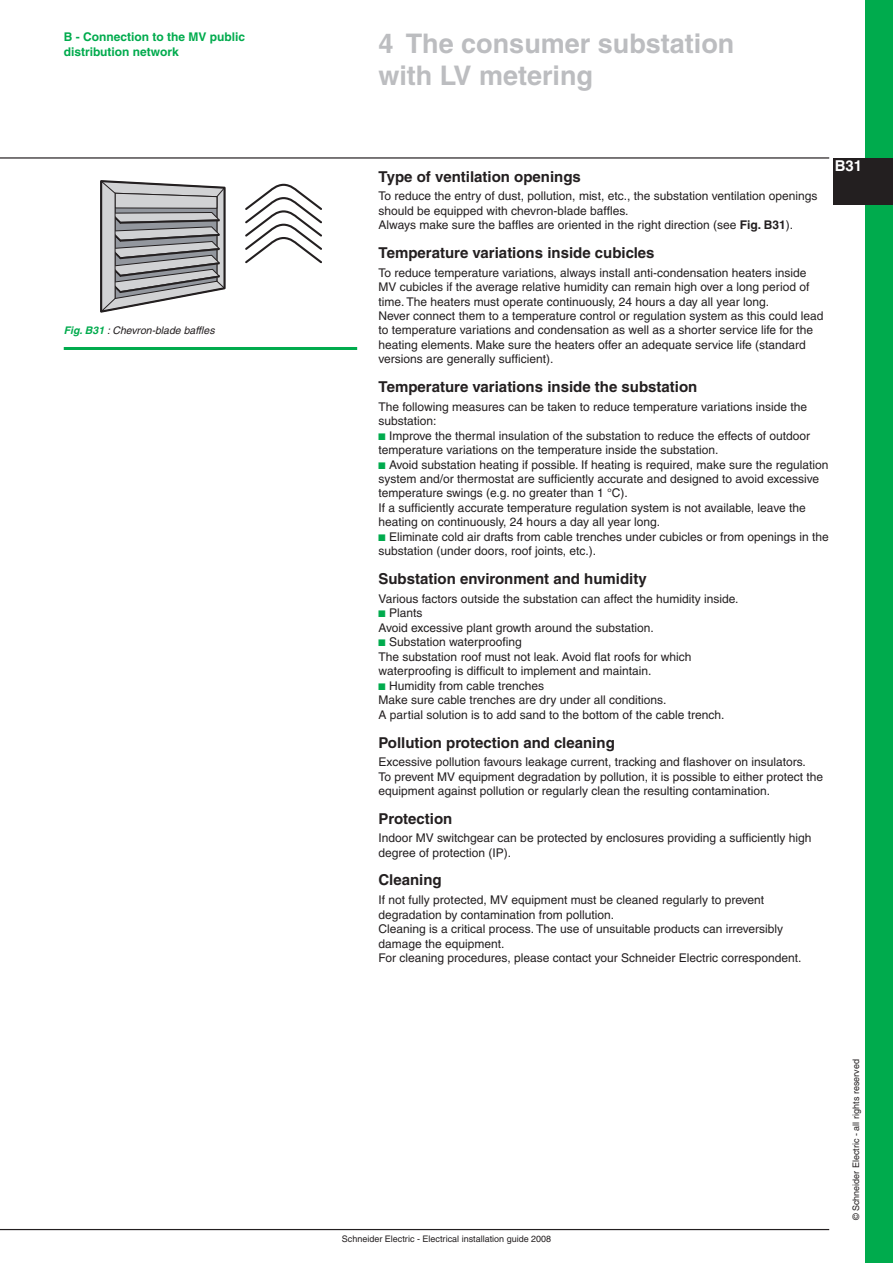
<style>
.page{position:relative;width:893px;height:1263px;background:#fff}
.page>*{position:absolute;margin:0;border:0;box-sizing:border-box;transform-origin:0 0}
.t1{font:700 27px/32.4px "Helvetica";color:#bcbdc0}
.t2{font:700 15px "Helvetica";color:#231f20}
.t3{font:700 15px "Helvetica";color:#fff}
.t4{font:12px/14.4px "Helvetica";color:#231f20}
.t5{font:700 12px/14.4px "Helvetica";color:#00ab4d}
.t6{font:italic 10.5px "Helvetica";color:#231f20}
.t7{font:9px "Helvetica";color:#231f20}
.s1{font-weight:700;color:#00ab4d}
.s2{font-weight:700}
.s3{font-family:"Graph Sch";color:#00ab4d}
</style>
<div class="page">
<hr style="left:0;top:1229px;width:829px;height:1px;background:#231f20">
<hr style="left:0;top:157px;width:829px;height:2px;background:#231f20">
<div style="left:865px;top:203px;width:28px;height:1060px;background:#00ab4d"></div>
<div style="left:865px;top:0;width:28px;height:158px;background:#00ab4d"></div>
<div style="left:833px;top:159px;width:60px;height:46px;background:#231f20"></div>
<hr style="left:64px;top:347px;width:293px;height:3px;background:#00ab4d">
<svg style="left:100px;top:180px;width:126px;height:133px"></svg>
<svg style="left:245px;top:183px;width:77px;height:81px"></svg>
<p class="t5" style="left:64px;top:30px;width:183px">B - Connection to the MV public distribution network</p>
<p class="t6" style="left:64px;top:324px;width:152px"><span class="s1">Fig. B31</span> : Chevron-blade baffles</p>
<h1 class="t1" style="left:378px;top:27px;width:357px">4 The consumer substation with LV metering</h1>
<p class="t3" style="left:835px;top:157px;width:29px">B31</p>
<p class="t2" style="left:378px;top:167px;width:204px">Type of ventilation openings</p>
<p class="t4" style="left:379px;top:189px;width:440px">To reduce the entry of dust, pollution, mist, etc., the substation ventilation openings should be equipped with chevron-blade baffles.<br>Always make sure the baffles are oriented in the right direction (see <span class="s2">Fig. B31</span>).</p>
<p class="t2" style="left:378px;top:244px;width:278px">Temperature variations inside cubicles</p>
<p class="t4" style="left:379px;top:265px;width:446px">To reduce temperature variations, always install anti-condensation heaters inside MV cubicles if the average relative humidity can remain high over a long period of time. The heaters must operate continuously, 24 hours a day all year long.<br>Never connect them to a temperature control or regulation system as this could lead to temperature variations and condensation as well as a shorter service life for the heating elements. Make sure the heaters offer an adequate service life (standard versions are generally sufficient).</p>
<p class="t2" style="left:378px;top:377px;width:320px">Temperature variations inside the substation</p>
<p class="t4" style="left:379px;top:399px;width:452px">The following measures can be taken to reduce temperature variations inside the substation:<br><span class="s3">b</span> Improve the thermal insulation of the substation to reduce the effects of outdoor temperature variations on the temperature inside the substation.<br><span class="s3">b</span> Avoid substation heating if possible. If heating is required, make sure the regulation system and/or thermostat are sufficiently accurate and designed to avoid excessive temperature swings (e.g. no greater than 1 °C).<br>If a sufficiently accurate temperature regulation system is not available, leave the heating on continuously, 24 hours a day all year long.<br><span class="s3">b</span> Eliminate cold air drafts from cable trenches under cubicles or from openings in the substation (under doors, roof joints, etc.).</p>
<p class="t2" style="left:378px;top:569px;width:270px">Substation environment and humidity</p>
<p class="t4" style="left:379px;top:591px;width:361px">Various factors outside the substation can affect the humidity inside. <span class="s3">b</span> Plants<br>Avoid excessive plant growth around the substation.<br><span class="s3">b</span> Substation waterproofing<br>The substation roof must not leak. Avoid flat roofs for which waterproofing is difficult to implement and maintain.<br><span class="s3">b</span> Humidity from cable trenches<br>Make sure cable trenches are dry under all conditions.<br>A partial solution is to add sand to the bottom of the cable trench.</p>
<p class="t2" style="left:378px;top:733px;width:238px">Pollution protection and cleaning</p>
<p class="t4" style="left:379px;top:755px;width:446px">Excessive pollution favours leakage current, tracking and flashover on insulators.<br>To prevent MV equipment degradation by pollution, it is possible to either protect the equipment against pollution or regularly clean the resulting contamination.</p>
<p class="t2" style="left:378px;top:809px;width:75px">Protection</p>
<p class="t4" style="left:379px;top:831px;width:434px">Indoor MV switchgear can be protected by enclosures providing a sufficiently high degree of protection (IP).</p>
<p class="t2" style="left:378px;top:871px;width:65px">Cleaning</p>
<p class="t4" style="left:379px;top:893px;width:424px">If not fully protected, MV equipment must be cleaned regularly to prevent degradation by contamination from pollution.<br>Cleaning is a critical process. The use of unsuitable products can irreversibly damage the equipment.<br>For cleaning procedures, please contact your Schneider Electric correspondent.</p>
<p class="t7" style="left:342px;top:1234px;width:211px">Schneider Electric - Electrical installation guide 2008</p>
<p class="t7" style="left:851px;top:1220px;width:162px;rotate:-90deg">© Schneider Electric - all rights reserved</p>
</div>
